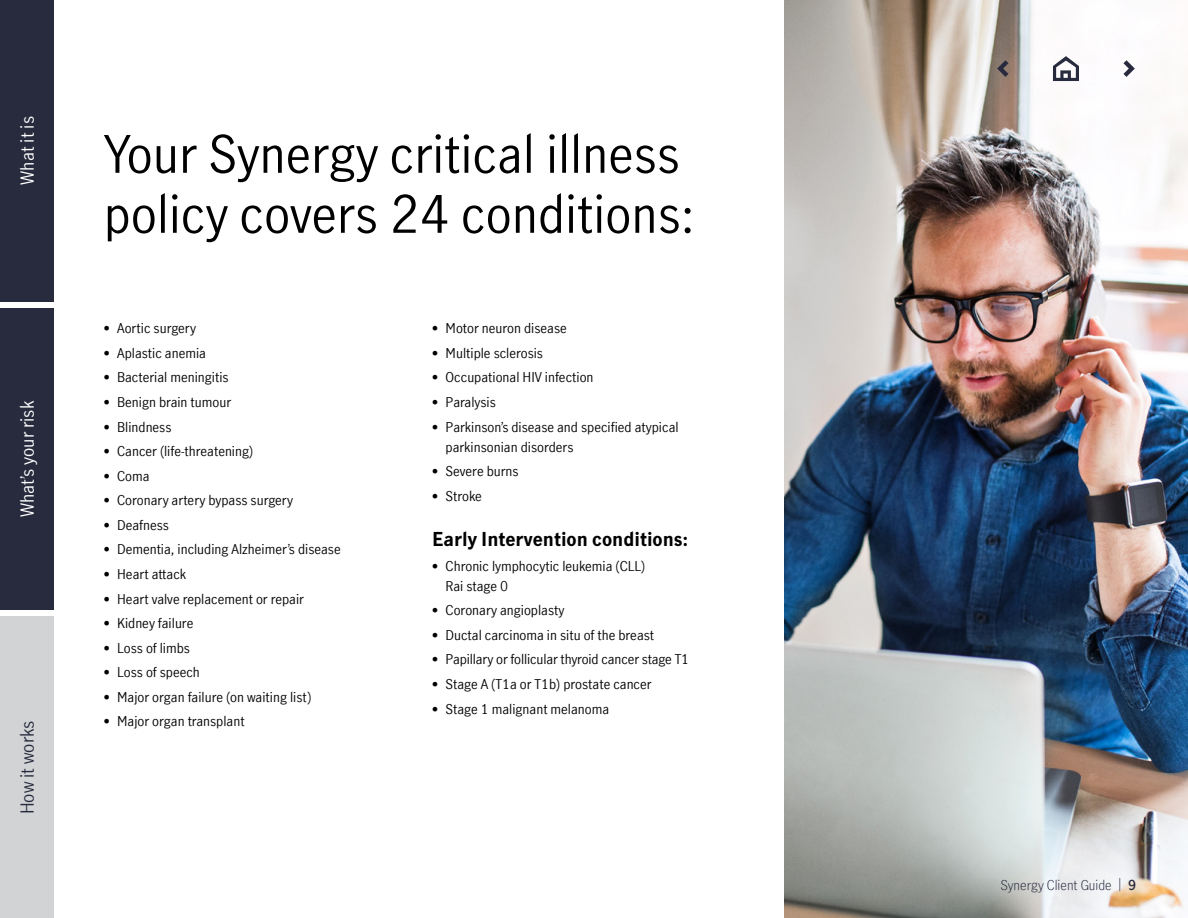
<style>
.page{position:relative;width:1188px;height:918px;background:#fff}
.page>*{position:absolute;margin:0;border:0;box-sizing:border-box;transform-origin:0 0}
.Headline_3_-_34_40{font:51px/60px "Manulife JH Sans Test 4 2";color:#000}
.Headline_8__subhead{font:700 18.75px "Manulife JH Sans Test 4 2";color:#000}
.t1{font:18px "Manulife JH Sans Test 4 2";color:#fff}
.t2{font:18px "Manulife JH Sans Test 4 2";color:#282b3e}
.Bullet_-_9_13_5{font:13.5px/20.2px "Manulife JH Sans Test 4 2";color:#000}
.t3{font:300 13.5px "Manulife JH Sans Test 4 2";color:#282b3e}
.s1{font-weight:600}
</style>
<div class="page">
<div style="left:0;top:0;width:54px;height:301px;background:#282b3e"></div>
<div style="left:0;top:308px;width:54px;height:302px;background:#282b3e"></div>
<img style="left:784px;top:0;width:404px;height:918px">
<div style="left:0;top:617px;width:54px;height:301px;background:#d1d3d4"></div>
<svg style="left:1123px;top:60px;width:12px;height:17px"></svg>
<svg style="left:997px;top:60px;width:11px;height:17px"></svg>
<svg style="left:1053px;top:56px;width:26px;height:25px"></svg>
<h3 class="t1" style="left:15px;top:185px;width:70px;rotate:-90deg">What it is</h3>
<h3 class="t1" style="left:15px;top:517px;width:118px;rotate:-90deg">What’s your risk</h3>
<h3 class="t2" style="left:15px;top:814px;width:95px;rotate:-90deg">How it works</h3>
<h2 class="Headline_3_-_34_40" style="left:104px;top:122px;width:592px">Your Synergy critical illness policy covers 24 conditions:</h2>
<p class="Bullet_-_9_13_5" style="left:104px;top:318px;width:94px">• Aortic surgery</p>
<p class="Bullet_-_9_13_5" style="left:104px;top:342px;width:104px">• Aplastic anemia</p>
<p class="Bullet_-_9_13_5" style="left:104px;top:367px;width:126px">• Bacterial meningitis</p>
<p class="Bullet_-_9_13_5" style="left:104px;top:391px;width:129px">• Benign brain tumour</p>
<p class="Bullet_-_9_13_5" style="left:104px;top:416px;width:69px">• Blindness</p>
<p class="Bullet_-_9_13_5" style="left:104px;top:441px;width:151px">• Cancer (life-threatening)</p>
<p class="Bullet_-_9_13_5" style="left:104px;top:465px;width:47px">• Coma</p>
<p class="Bullet_-_9_13_5" style="left:104px;top:490px;width:191px">• Coronary artery bypass surgery</p>
<p class="Bullet_-_9_13_5" style="left:104px;top:514px;width:67px">• Deafness</p>
<p class="Bullet_-_9_13_5" style="left:104px;top:539px;width:239px">• Dementia, including Alzheimer’s disease</p>
<p class="Bullet_-_9_13_5" style="left:104px;top:563px;width:84px">• Heart attack</p>
<p class="Bullet_-_9_13_5" style="left:104px;top:588px;width:202px">• Heart valve replacement or repair</p>
<p class="Bullet_-_9_13_5" style="left:104px;top:613px;width:91px">• Kidney failure</p>
<p class="Bullet_-_9_13_5" style="left:104px;top:637px;width:88px">• Loss of limbs</p>
<p class="Bullet_-_9_13_5" style="left:104px;top:662px;width:98px">• Loss of speech</p>
<p class="Bullet_-_9_13_5" style="left:104px;top:686px;width:210px">• Major organ failure (on waiting list)</p>
<p class="Bullet_-_9_13_5" style="left:104px;top:711px;width:142px">• Major organ transplant</p>
<p class="Bullet_-_9_13_5" style="left:432px;top:318px;width:136px">• Motor neuron disease</p>
<p class="Bullet_-_9_13_5" style="left:432px;top:342px;width:112px">• Multiple sclerosis</p>
<p class="Bullet_-_9_13_5" style="left:432px;top:367px;width:163px">• Occupational HIV infection</p>
<p class="Bullet_-_9_13_5" style="left:432px;top:391px;width:65px">• Paralysis</p>
<p class="Bullet_-_9_13_5" style="left:446px;top:416px;width:234px;text-indent:-14px">• Parkinson’s disease and specified atypical parkinsonian disorders</p>
<p class="Bullet_-_9_13_5" style="left:432px;top:461px;width:88px">• Severe burns</p>
<p class="Bullet_-_9_13_5" style="left:432px;top:485px;width:51px">• Stroke</p>
<h3 class="Headline_8__subhead" style="left:432px;top:526px;width:257px">Early Intervention conditions:</h3>
<p class="Bullet_-_9_13_5" style="left:446px;top:555px;width:201px;text-indent:-14px">• Chronic lymphocytic leukemia (CLL)<br>Rai stage 0</p>
<p class="Bullet_-_9_13_5" style="left:432px;top:600px;width:134px">• Coronary angioplasty</p>
<p class="Bullet_-_9_13_5" style="left:432px;top:624px;width:224px">• Ductal carcinoma in situ of the breast</p>
<p class="Bullet_-_9_13_5" style="left:432px;top:649px;width:259px">• Papillary or follicular thyroid cancer stage T1</p>
<p class="Bullet_-_9_13_5" style="left:432px;top:673px;width:221px">• Stage A (T1a or T1b) prostate cancer</p>
<p class="Bullet_-_9_13_5" style="left:432px;top:698px;width:179px">• Stage 1 malignant melanoma</p>
<p class="t3" style="left:1000px;top:876px;width:137px">Synergy Client Guide | <span class="s1">9</span></p>
</div>
